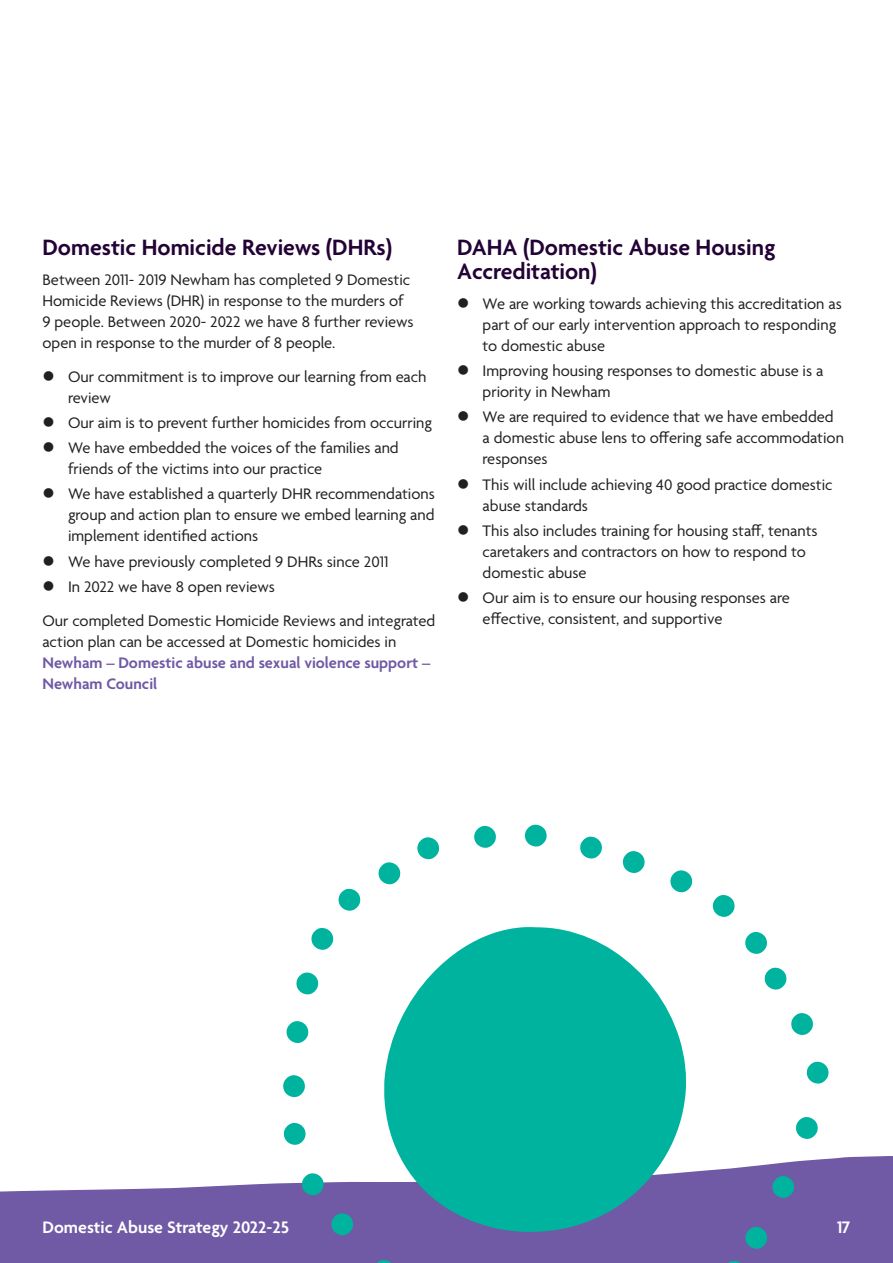
<style>
.page{position:relative;width:893px;height:1263px;background:#fff}
.page>*{position:absolute;margin:0;border:0;box-sizing:border-box;transform-origin:0 0}
.subhead{font:600 24px/24px "Agenda";color:#230335}
.t1{font:600 18px "Agenda";color:#fff}
.BODY{font:16.5px/21px "Agenda";color:#231f20}
.s1{font-weight:600;color:#7059a5}
</style>
<div class="page">
<svg style="left:0;top:1156px;width:893px;height:107px;fill:#7059a5"></svg>
<svg style="left:378px;top:862px;width:23px;height:23px"></svg>
<svg style="left:331px;top:1211px;width:22px;height:26px"></svg>
<svg style="left:764px;top:967px;width:23px;height:23px"></svg>
<svg style="left:580px;top:836px;width:22px;height:23px"></svg>
<svg style="left:417px;top:837px;width:22px;height:23px"></svg>
<svg style="left:474px;top:825px;width:22px;height:23px"></svg>
<svg style="left:525px;top:824px;width:22px;height:23px"></svg>
<svg style="left:622px;top:851px;width:23px;height:22px"></svg>
<svg style="left:670px;top:870px;width:22px;height:23px"></svg>
<svg style="left:712px;top:895px;width:23px;height:22px"></svg>
<svg style="left:745px;top:932px;width:22px;height:22px"></svg>
<svg style="left:791px;top:1013px;width:22px;height:22px"></svg>
<svg style="left:806px;top:1061px;width:23px;height:23px"></svg>
<svg style="left:796px;top:1117px;width:22px;height:22px"></svg>
<svg style="left:772px;top:1174px;width:22px;height:26px"></svg>
<svg style="left:745px;top:1225px;width:22px;height:25px"></svg>
<svg style="left:723px;top:1259px;width:23px;height:4px"></svg>
<svg style="left:373px;top:1258px;width:22px;height:5px"></svg>
<svg style="left:302px;top:1171px;width:22px;height:26px"></svg>
<svg style="left:283px;top:1122px;width:23px;height:23px"></svg>
<svg style="left:283px;top:1075px;width:22px;height:23px"></svg>
<svg style="left:286px;top:1021px;width:23px;height:22px"></svg>
<svg style="left:296px;top:972px;width:23px;height:23px"></svg>
<svg style="left:311px;top:928px;width:23px;height:22px"></svg>
<svg style="left:338px;top:888px;width:23px;height:23px"></svg>
<svg style="left:384px;top:927px;width:303px;height:306px;background:#2cb6ac"></svg>
<p class="subhead" style="left:43px;top:237px;width:351px">Domestic Homicide Reviews (DHRs)</p>
<p class="BODY" style="left:43px;top:270px;width:372px">Between 2011- 2019 Newham has completed 9 Domestic Homicide Reviews (DHR) in response to the murders of 9 people. Between 2020- 2022 we have 8 further reviews open in response to the murder of 8 people.</p>
<p class="BODY" style="left:68px;top:367px;width:360px">Our commitment is to improve our learning from each review</p>
<p class="BODY" style="left:68px;top:413px;width:366px">Our aim is to prevent further homicides from occurring</p>
<p class="BODY" style="left:68px;top:438px;width:332px">We have embedded the voices of the families and friends of the victims into our practice</p>
<p class="BODY" style="left:68px;top:485px;width:368px;text-align:justify">We have established a quarterly DHR recommendations group and action plan to ensure we embed learning and implement identified actions</p>
<p class="BODY" style="left:68px;top:552px;width:322px">We have previously completed 9 DHRs since 2011</p>
<p class="BODY" style="left:68px;top:577px;width:208px">In 2022 we have 8 open reviews</p>
<p class="BODY" style="left:43px;top:611px;width:394px">Our completed Domestic Homicide Reviews and integrated action plan can be accessed at Domestic homicides in <span class="s1">Newham – Domestic abuse and sexual violence support – Newham Council</span></p>
<p class="subhead" style="left:457px;top:237px;width:320px">DAHA (Domestic Abuse Housing<br>Accreditation)</p>
<p class="BODY" style="left:483px;top:294px;width:361px">We are working towards achieving this accreditation as part of our early intervention approach to responding to domestic abuse</p>
<p class="BODY" style="left:483px;top:361px;width:342px">Improving housing responses to domestic abuse is a priority in Newham</p>
<p class="BODY" style="left:483px;top:408px;width:363px">We are required to evidence that we have embedded a domestic abuse lens to offering safe accommodation responses</p>
<p class="BODY" style="left:483px;top:475px;width:352px">This will include achieving 40 good practice domestic abuse standards</p>
<p class="BODY" style="left:483px;top:521px;width:336px">This also includes training for housing staff, tenants caretakers and contractors on how to respond to domestic abuse</p>
<p class="BODY" style="left:483px;top:588px;width:309px">Our aim is to ensure our housing responses are effective, consistent, and supportive</p>
<p class="t1" style="left:43px;top:1218px;width:248px">Domestic Abuse Strategy 2022-25</p>
<p class="t1" style="left:837px;top:1218px;width:15px">17</p>
</div>
